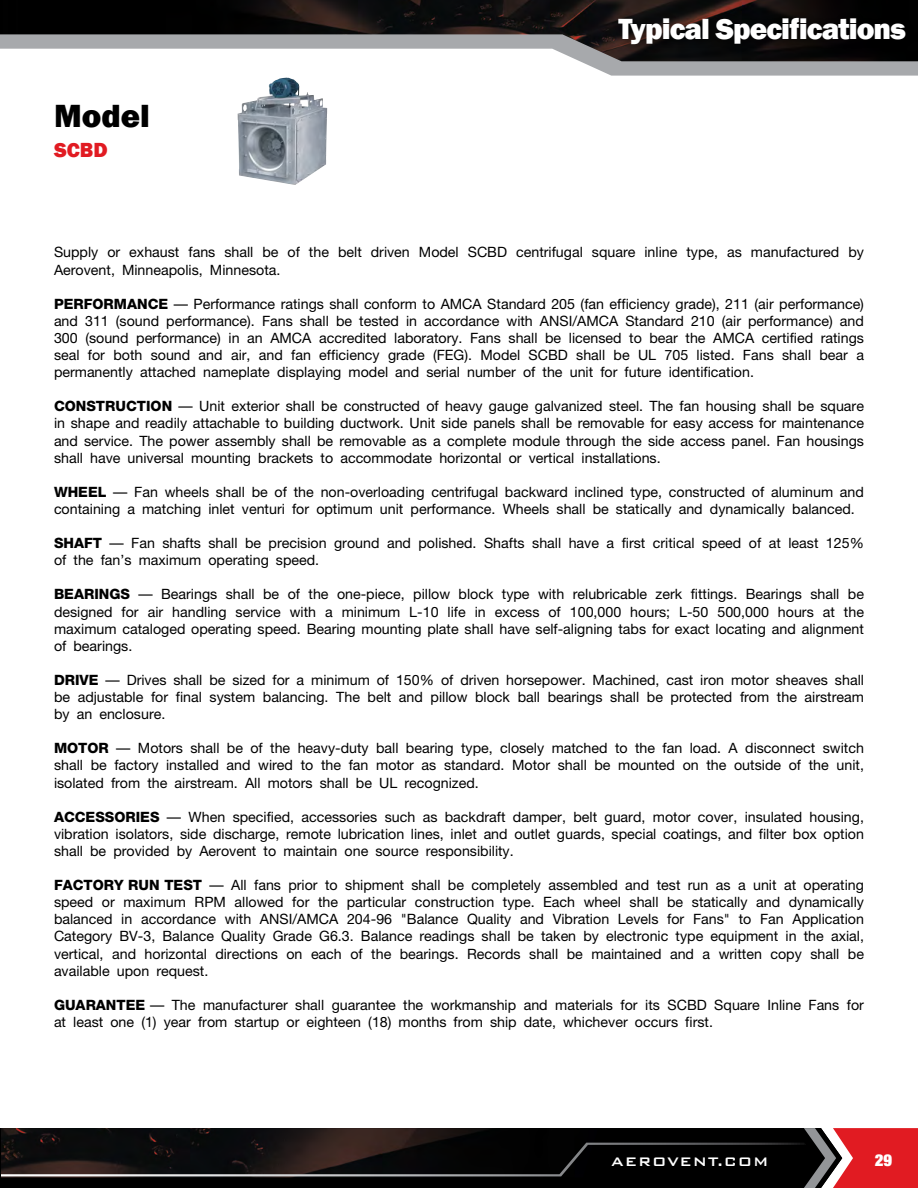
<style>
.page{position:relative;width:918px;height:1188px;background:#fff}
.page>*{position:absolute;margin:0;border:0;box-sizing:border-box;transform-origin:0 0}
.t1{font:800 33px "Franklin Gothic";color:#000}
.t2{font:800 30px "Franklin Gothic";letter-spacing:-.03em;color:#fff}
.t3{font:800 21px "Franklin Gothic";color:#e11b22}
.t4{font:500 16.5px "Bank Gothic BT";letter-spacing:.05em;color:#fff}
.t5{font:900 expanded 16.5px "Helvetica Neue";color:#fff}
.t6{font:14.25px/17.1px "Helvetica Neue";color:#000;text-align:justify}
.s1{font-weight:800}
</style>
<div class="page">
<svg style="left:579px;top:61px;width:339px;height:15px;background:#aaacaf"></svg>
<img style="left:1px;top:0;width:917px;height:61px">
<svg style="left:0;top:1128px;width:918px;height:60px;background:#261415"></svg>
<svg style="left:0;top:0;width:1px;height:49px"></svg>
<img style="left:237px;top:78px;width:90px;height:107px">
<div style="left:612px;top:12px;width:303px;height:42px;background:#000;opacity:.75"></div>
<h1 class="t1" style="left:54px;top:95px;width:97px">Model</h1>
<h3 class="t3" style="left:54px;top:137px;width:55px">SCBD</h3>
<h2 class="t2" style="left:619px;top:10px;width:289px">Typical Specifications</h2>
<p class="t6" style="left:54px;top:244px;width:812px">Supply or exhaust fans shall be of the belt driven Model SCBD centrifugal square inline type, as manufactured by<br>Aerovent, Minneapolis, Minnesota.</p>
<p class="t6" style="left:54px;top:295px;width:812px"><span class="s1">PERFORMANCE</span> — Performance ratings shall conform to AMCA Standard 205 (fan efficiency grade), 211 (air performance) and 311 (sound performance). Fans shall be tested in accordance with ANSI/AMCA Standard 210 (air performance) and 300 (sound performance) in an AMCA accredited laboratory. Fans shall be licensed to bear the AMCA certified ratings seal for both sound and air, and fan efficiency grade (FEG). Model SCBD shall be UL 705 listed. Fans shall bear a permanently attached nameplate displaying model and serial number of the unit for future identification.</p>
<p class="t6" style="left:54px;top:398px;width:812px"><span class="s1">CONSTRUCTION</span> — Unit exterior shall be constructed of heavy gauge galvanized steel. The fan housing shall be square in shape and readily attachable to building ductwork. Unit side panels shall be removable for easy access for maintenance and service. The power assembly shall be removable as a complete module through the side access panel. Fan housings shall have universal mounting brackets to accommodate horizontal or vertical installations.</p>
<p class="t6" style="left:54px;top:483px;width:812px"><span class="s1">WHEEL</span> — Fan wheels shall be of the non-overloading centrifugal backward inclined type, constructed of aluminum and containing a matching inlet venturi for optimum unit performance. Wheels shall be statically and dynamically balanced.</p>
<p class="t6" style="left:54px;top:534px;width:812px"><span class="s1">SHAFT</span> — Fan shafts shall be precision ground and polished. Shafts shall have a first critical speed of at least 125% of the fan’s maximum operating speed.</p>
<p class="t6" style="left:54px;top:586px;width:812px"><span class="s1">BEARINGS</span> — Bearings shall be of the one-piece, pillow block type with relubricable zerk fittings. Bearings shall be designed for air handling service with a minimum L-10 life in excess of 100,000 hours; L-50 500,000 hours at the maximum cataloged operating speed. Bearing mounting plate shall have self-aligning tabs for exact locating and alignment of bearings.</p>
<p class="t6" style="left:54px;top:671px;width:812px"><span class="s1">DRIVE</span> — Drives shall be sized for a minimum of 150% of driven horsepower. Machined, cast iron motor sheaves shall be adjustable for final system balancing. The belt and pillow block ball bearings shall be protected from the airstream by an enclosure.</p>
<p class="t6" style="left:54px;top:740px;width:812px"><span class="s1">MOTOR</span> — Motors shall be of the heavy-duty ball bearing type, closely matched to the fan load. A disconnect switch shall be factory installed and wired to the fan motor as standard. Motor shall be mounted on the outside of the unit, isolated from the airstream. All motors shall be UL recognized.</p>
<p class="t6" style="left:54px;top:808px;width:812px"><span class="s1">ACCESSORIES</span> — When specified, accessories such as backdraft damper, belt guard, motor cover, insulated housing, vibration isolators, side discharge, remote lubrication lines, inlet and outlet guards, special coatings, and filter box option shall be provided by Aerovent to maintain one source responsibility.</p>
<p class="t6" style="left:54px;top:876px;width:812px"><span class="s1">FACTORY RUN TEST</span> — All fans prior to shipment shall be completely assembled and test run as a unit at operating speed or maximum RPM allowed for the particular construction type. Each wheel shall be statically and dynamically balanced in accordance with ANSI/AMCA 204-96 "Balance Quality and Vibration Levels for Fans" to Fan Application Category BV-3, Balance Quality Grade G6.3. Balance readings shall be taken by electronic type equipment in the axial, vertical, and horizontal directions on each of the bearings. Records shall be maintained and a written copy shall be available upon request.</p>
<p class="t6" style="left:54px;top:996px;width:812px"><span class="s1">GUARANTEE</span> — The manufacturer shall guarantee the workmanship and materials for its SCBD Square Inline Fans for at least one (1) year from startup or eighteen (18) months from ship date, whichever occurs first.</p>
<p class="t4" style="left:611px;top:1152px;width:159px">AEROVENT.COM</p>
<p class="t5" style="left:875px;top:1150px;width:19px">29</p>
</div>
